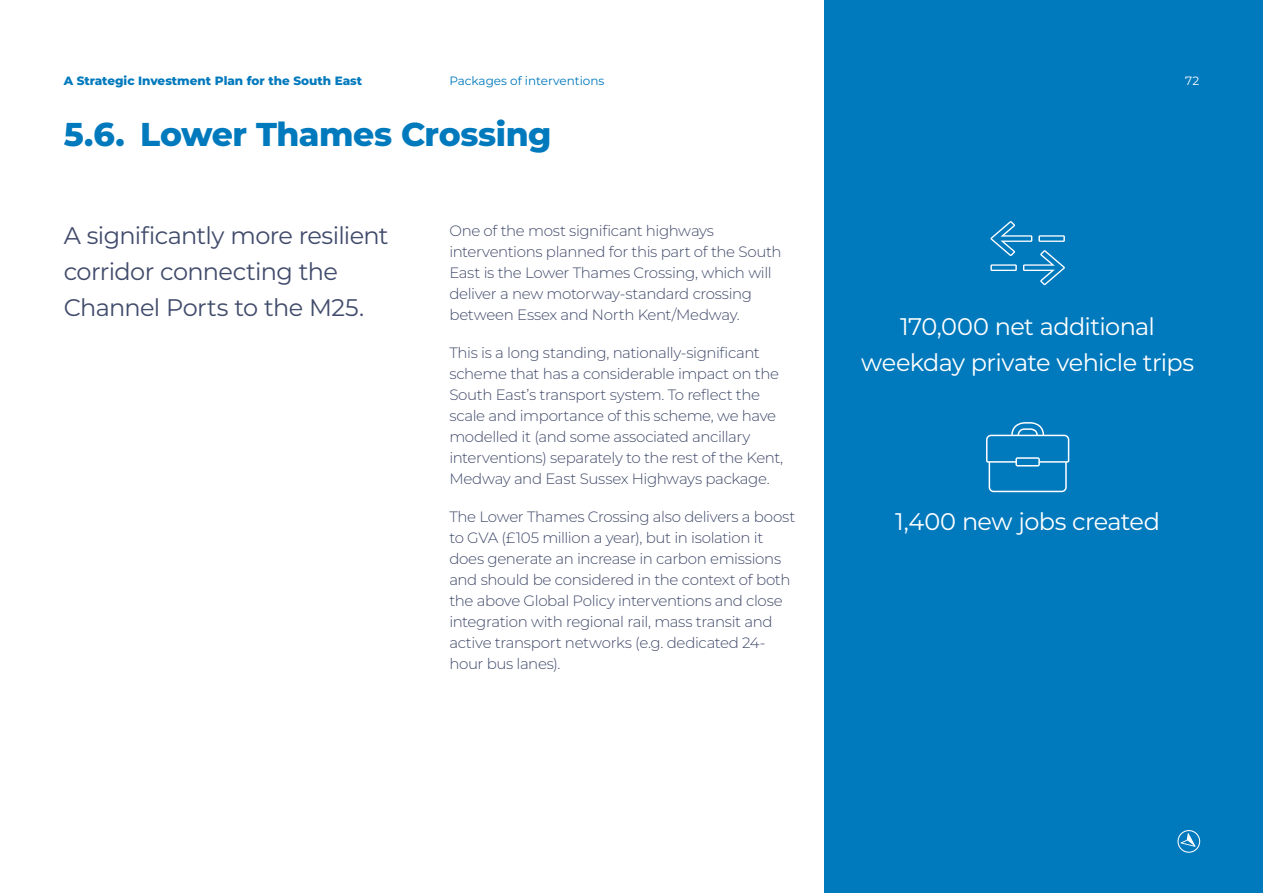
<style>
.page{position:relative;width:1263px;height:893px;background:#fff}
.page>*{position:absolute;margin:0;border:0;box-sizing:border-box;transform-origin:0 0}
.t1{font:800 33px "Montserrat";letter-spacing:-.015em;color:#0079bd}
.Pullout_16pt{font:24px/36px "Montserrat";letter-spacing:-.025em;color:#414b6b}
.Pullout_16pt-2{font:24px/36px "Montserrat";letter-spacing:-.025em;color:#fff;text-align:center}
.Body_10pt{font:300 15px/21px "Montserrat";letter-spacing:-.025em;color:#414b6b}
.t2{font:800 12px "Montserrat";color:#0079bd}
.t3{font:12px "Montserrat";color:#0079bd}
.t4{font:12px "Montserrat";color:#fff}
</style>
<div class="page">
<div style="left:824px;top:0;width:439px;height:893px;background:#0079bd"></div>
<svg style="left:1177px;top:830px;width:23px;height:23px"></svg>
<svg style="left:986px;top:422px;width:83px;height:70px"></svg>
<svg style="left:990px;top:221px;width:75px;height:64px"></svg>
<p class="t2" style="left:64px;top:73px;width:300px">A Strategic Investment Plan for the South East</p>
<p class="t3" style="left:449px;top:73px;width:157px">Packages of interventions</p>
<p class="t4" style="left:1185px;top:73px;width:15px">72</p>
<p class="t1" style="left:64px;top:112px;width:489px">5.6. Lower Thames Crossing</p>
<p class="Pullout_16pt" style="left:64px;top:217px;width:326px">A significantly more resilient corridor connecting the<br>Channel Ports to the M25.</p>
<p class="Body_10pt" style="left:449px;top:219px;width:334px">One of the most significant highways interventions planned for this part of the South East is the Lower Thames Crossing, which will deliver a new motorway-standard crossing between Essex and North Kent/Medway.</p>
<p class="Body_10pt" style="left:449px;top:341px;width:335px">This is a long standing, nationally-significant scheme that has a considerable impact on the South East’s transport system. To reflect the scale and importance of this scheme, we have modelled it (and some associated ancillary interventions) separately to the rest of the Kent, Medway and East Sussex Highways package.</p>
<p class="Body_10pt" style="left:449px;top:505px;width:347px">The Lower Thames Crossing also delivers a boost to GVA (£105 million a year), but in isolation it does generate an increase in carbon emissions and should be considered in the context of both the above Global Policy interventions and close integration with regional rail, mass transit and active transport networks (e.g. dedicated 24- hour bus lanes).</p>
<p class="Pullout_16pt-2" style="left:861px;top:308px;width:334px">170,000 net additional weekday private vehicle trips</p>
<p class="Pullout_16pt-2" style="left:895px;top:503px;width:266px">1,400 new jobs created</p>
</div>
